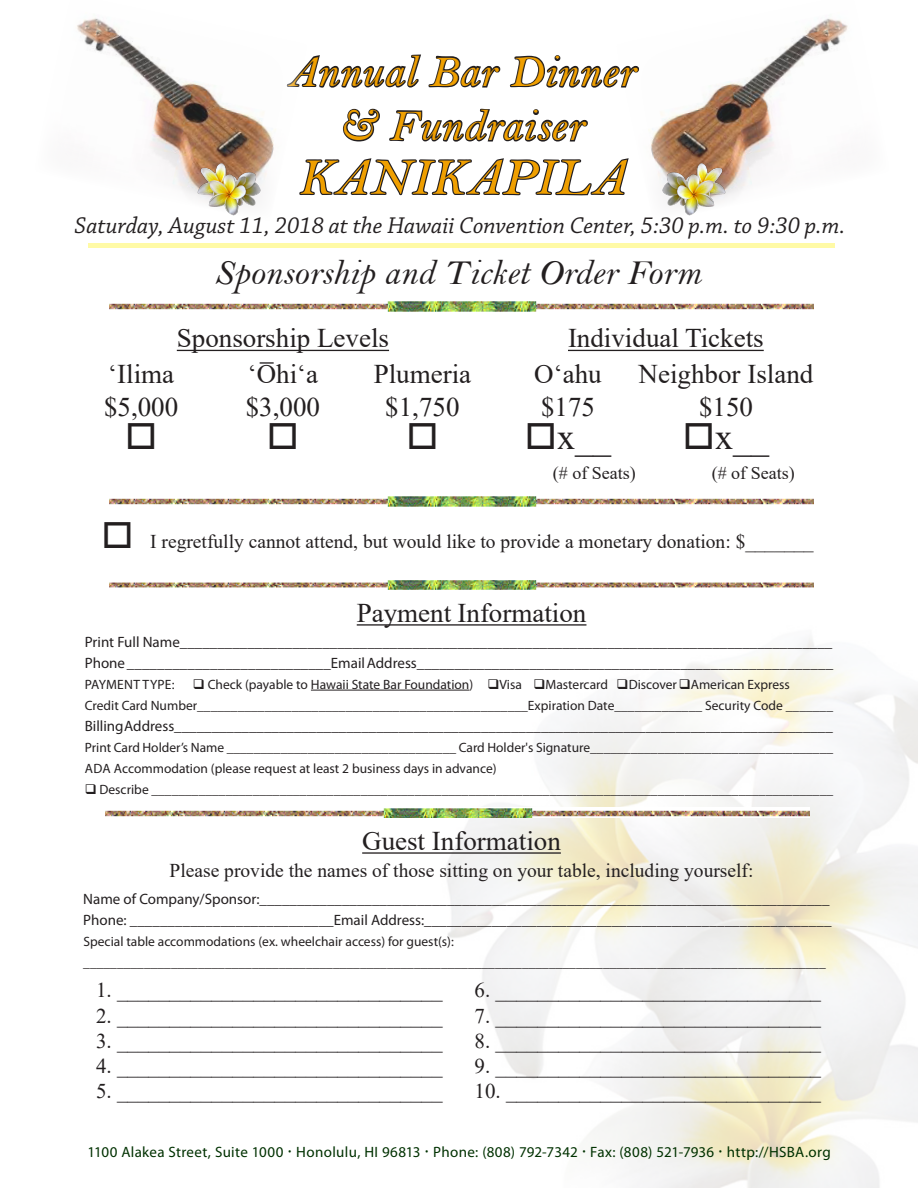
<style>
.page{position:relative;width:918px;height:1188px;background:#fff}
.page>*{position:absolute;margin:0;border:0;box-sizing:border-box;transform-origin:0 0}
.t1{font:52.5px "Bell MT Italic";letter-spacing:.025em;color:#ef9f00}
.t2{font:45px "Bell MT Italic";letter-spacing:.015em;color:#ef9f00}
.t3{font:36px "Bell MT Italic";color:#231f20}
.t4{font:36px "Times New Roman";color:#231f20}
.t5{font:27px/32.4px "Times New Roman";color:#231f20;text-align:center}
.t6{font:italic 24px "Chaparral Pro";color:#231f20}
.t7{font:21px "Times New Roman";color:#231f20}
.t8{font:19.5px "Times New Roman";color:#231f20}
.t9{font:18px "Times New Roman";color:#231f20}
.Body_Copy{font:15px/21px "Myriad Pro";color:#231f20}
.t10{font:15px "Myriad Pro";letter-spacing:.025em;color:#003100}
.Body_Copy-2{font:13.5px "Myriad Pro";color:#231f20}
.Body_Copy-3{font:13.5px "Myriad Pro";letter-spacing:.02em;color:#231f20}
</style>
<div class="page">
<img style="left:310px;top:638px;width:608px;height:550px">
<img style="left:109px;top:303px;width:705px;height:7px">
<hr style="left:177px;top:350px;width:212px;height:1px;background:#231f20">
<hr style="left:568px;top:350px;width:196px;height:1px;background:#231f20">
<img style="left:109px;top:496px;width:705px;height:10px">
<img style="left:109px;top:580px;width:705px;height:10px">
<hr style="left:357px;top:624px;width:229px;height:2px;background:#231f20">
<hr style="left:311px;top:690px;width:158px;height:1px;background:#231f20">
<img style="left:105px;top:807px;width:705px;height:11px">
<hr style="left:362px;top:852px;width:199px;height:2px;background:#231f20">
<img style="left:650px;top:18px;width:198px;height:198px">
<div style="left:88px;top:243px;width:747px;height:5px;background:#fffaa6"></div>
<svg style="left:308px;top:54px;width:193px;height:34px"></svg>
<svg style="left:509px;top:55px;width:130px;height:33px"></svg>
<svg style="left:342px;top:108px;width:38px;height:34px"></svg>
<svg style="left:389px;top:108px;width:199px;height:34px"></svg>
<svg style="left:298px;top:158px;width:332px;height:194px"></svg>
<img style="left:662px;top:163px;width:65px;height:52px">
<img style="left:77px;top:18px;width:231px;height:205px">
<img style="left:196px;top:163px;width:65px;height:52px">
<p class="t2" style="left:288px;top:45px;width:348px">Annual Bar Dinner</p>
<p class="t2" style="left:339px;top:99px;width:246px">&amp; Fundraiser</p>
<p class="t1" style="left:298px;top:146px;width:329px">KANIKAPILA</p>
<p class="t6" style="left:75px;top:212px;width:772px">Saturday, August 11, 2018 at the Hawaii Convention Center, 5:30 p.m. to 9:30 p.m.</p>
<p class="t3" style="left:214px;top:251px;width:488px">Sponsorship and Ticket Order Form</p>
<p class="t5" style="left:177px;top:321px;width:214px">Sponsorship Levels</p>
<p class="t5" style="left:568px;top:321px;width:197px">Individual Tickets</p>
<p class="t5" style="left:108px;top:357px;width:67px">ʻIlima</p>
<p class="t5" style="left:104px;top:390px;width:76px">$5,000</p>
<p class="t5" style="left:248px;top:357px;width:72px">ʻO̅hiʻa</p>
<p class="t5" style="left:246px;top:390px;width:76px">$3,000</p>
<p class="t5" style="left:374px;top:357px;width:99px">Plumeria $1,750</p>
<p class="t5" style="left:534px;top:357px;width:69px">Oʻahu</p>
<p class="t5" style="left:541px;top:390px;width:55px">$175</p>
<p class="t4" style="left:525px;top:411px;width:88px">□x__</p>
<p class="t5" style="left:639px;top:357px;width:176px">Neighbor Island</p>
<p class="t5" style="left:699px;top:390px;width:55px">$150</p>
<p class="t4" style="left:683px;top:411px;width:88px">□x__</p>
<p class="t9" style="left:553px;top:460px;width:84px">(# of Seats)</p>
<p class="t9" style="left:712px;top:460px;width:84px">(# of Seats)</p>
<p class="t8" style="left:102px;top:527px;width:714px">□ I regretfully cannot attend, but would like to provide a monetary donation: $_______</p>
<p class="t5" style="left:357px;top:596px;width:231px">Payment Information</p>
<p class="Body_Copy" style="left:85px;top:631px;width:750px">Print Full Name_______________________________________________________________________________________<br>Phone ___________________________Email Address_______________________________________________________</p>
<p class="Body_Copy-3" style="left:85px;top:676px;width:91px">PAYMENT TYPE:</p>
<p class="Body_Copy-2" style="left:193px;top:676px;width:599px">❑ Check (payable to Hawaii State Bar Foundation) ❑Visa ❑Mastercard ❑Discover❑American Express</p>
<p class="Body_Copy-2" style="left:85px;top:697px;width:750px">Credit Card Number_________________________________________________Expiration Date_____________ Security Code _______</p>
<p class="Body_Copy" style="left:85px;top:715px;width:750px">Billing Address________________________________________________________________________________________</p>
<p class="Body_Copy-2" style="left:85px;top:739px;width:750px">Print Card Holder’s Name __________________________________ Card Holder's Signature____________________________________</p>
<p class="Body_Copy-2" style="left:85px;top:760px;width:413px">ADA Accommodation (please request at least 2 business days in advance)</p>
<p class="Body_Copy-2" style="left:85px;top:781px;width:750px">❑ Describe _____________________________________________________________________________________________________</p>
<p class="t5" style="left:362px;top:824px;width:200px">Guest Information</p>
<p class="t8" style="left:170px;top:857px;width:585px">Please provide the names of those sitting on your table, including yourself:</p>
<p class="Body_Copy" style="left:83px;top:888px;width:750px">Name of Company/Sponsor:____________________________________________________________________________<br>Phone: ___________________________Email Address:______________________________________________________</p>
<p class="Body_Copy-2" style="left:83px;top:933px;width:372px">Special table accommodations (ex. wheelchair access) for guest(s):</p>
<p class="Body_Copy-2" style="left:83px;top:954px;width:744px">______________________________________________________________________________________________________________</p>
<p class="t7" style="left:96px;top:976px;width:348px">1. _______________________________</p>
<p class="t7" style="left:96px;top:1001px;width:348px">2. _______________________________</p>
<p class="t7" style="left:96px;top:1026px;width:348px">3. _______________________________</p>
<p class="t7" style="left:96px;top:1051px;width:348px">4. _______________________________</p>
<p class="t7" style="left:96px;top:1076px;width:348px">5. _______________________________</p>
<p class="t7" style="left:475px;top:976px;width:348px">6. _______________________________</p>
<p class="t7" style="left:475px;top:1001px;width:348px">7. _______________________________</p>
<p class="t7" style="left:475px;top:1026px;width:348px">8. _______________________________</p>
<p class="t7" style="left:475px;top:1051px;width:348px">9. _______________________________</p>
<p class="t7" style="left:475px;top:1076px;width:348px">10. ______________________________</p>
<p class="t10" style="left:87px;top:1143px;width:745px">1100 Alakea Street, Suite 1000 Honolulu, HI 96813 Phone: (808) 792-7342 Fax: (808) 521-7936 http://HSBA.org</p>
</div>
